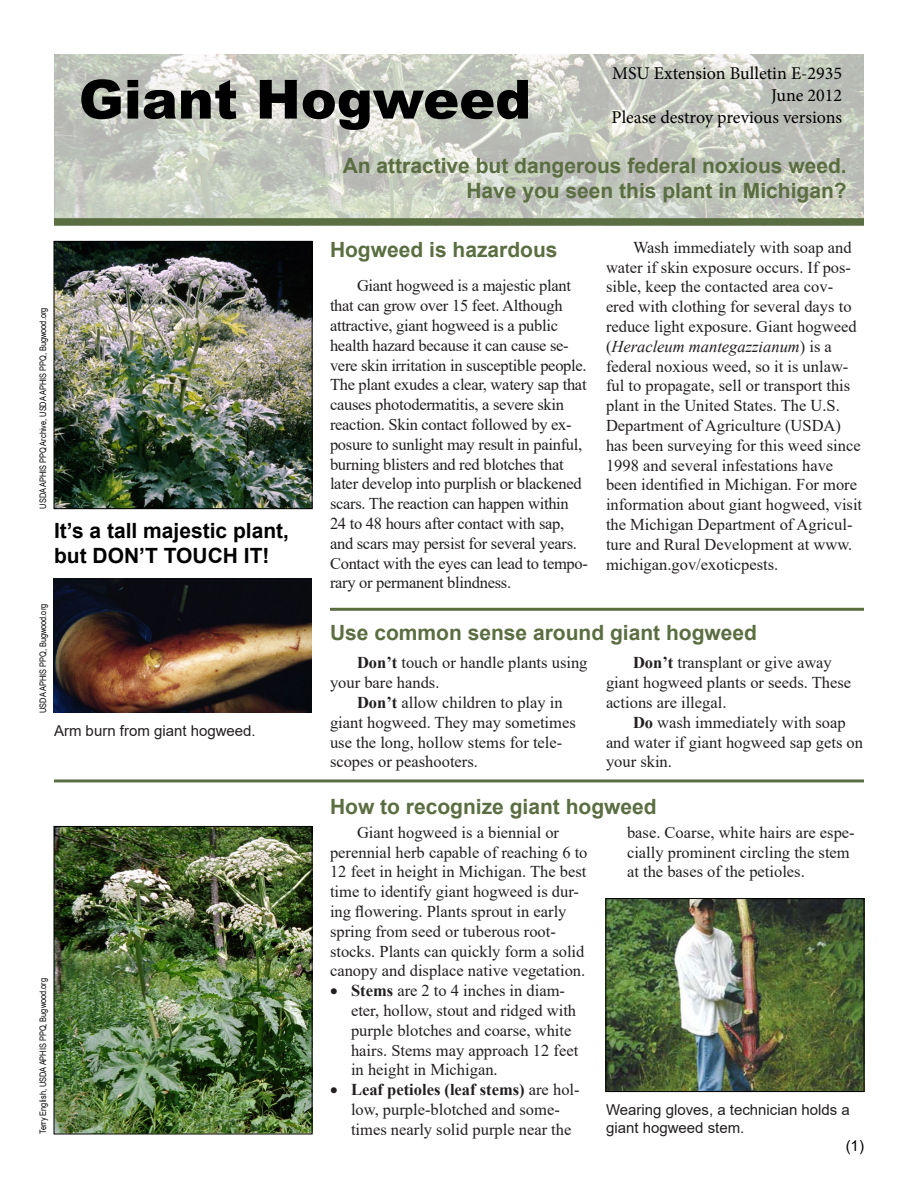
<style>
.page{position:relative;width:918px;height:1188px;background:#fff}
.page>*{position:absolute;margin:0;border:0;box-sizing:border-box;transform-origin:0 0}
.t1{font:900 54px "Arial";color:#000}
.subtitle-hogweed{font:700 21px/25.2px "Arial";color:#5a6e41;text-align:right}
.subtitle-hogweed-2{font:700 21px/25.2px "Arial";color:#000}
.t2{font:18px/21.6px "Minion Pro";color:#000;text-align:right}
.text-hogweed{font:16.5px/19.8px "Times New Roman";color:#231f20}
.caption-hogweed{font:15px/18px "Arial";color:#231f20}
.t3{font:15px "Arial";color:#000}
.Photo{font:9px "Arial Narrow";color:#000}
.s1{font-style:italic}
.s2{font-weight:700}
</style>
<div class="page">
<img style="left:54px;top:54px;width:810px;height:164px">
<div style="left:54px;top:218px;width:810px;height:8px;background:#5a6e41"></div>
<img style="left:56px;top:243px;width:254px;height:264px">
<div style="left:54px;top:241px;width:258px;height:268px;border:1px solid #000"></div>
<img style="left:54px;top:579px;width:258px;height:133px">
<img style="left:56px;top:828px;width:254px;height:304px">
<div style="left:54px;top:826px;width:258px;height:308px;border:1px solid #000"></div>
<img style="left:608px;top:900px;width:254px;height:190px">
<div style="left:606px;top:898px;width:258px;height:194px;border:1px solid #000"></div>
<hr style="left:330px;top:608px;width:534px;height:3px;background:#5a6e41">
<hr style="left:54px;top:779px;width:810px;height:3px;background:#5a6e41">
<p class="t1" style="left:79px;top:60px;width:454px">Giant Hogweed</p>
<p class="t2" style="left:612px;top:63px;width:232px">MSU Extension Bulletin E-2935<br>June 2012<br>Please destroy previous versions</p>
<p class="Photo" style="left:36px;top:509px;width:203px;rotate:-90deg">USDA APHIS PPQ Archive, USDA APHIS PPQ, Bugwood.org</p>
<p class="subtitle-hogweed-2" style="left:54px;top:518px;width:236px">It’s a tall majestic plant, but DON’T TOUCH IT!</p>
<p class="Photo" style="left:36px;top:713px;width:111px;rotate:-90deg">USDA APHIS PPQ, Bugwood.org</p>
<p class="caption-hogweed" style="left:54px;top:722px;width:203px">Arm burn from giant hogweed.</p>
<p class="Photo" style="left:36px;top:1134px;width:157px;rotate:-90deg">Terry English, USDA APHIS PPQ, Bugwood.org</p>
<p class="subtitle-hogweed" style="left:343px;top:153px;width:506px">An attractive but dangerous federal noxious weed.<br>Have you seen this plant in Michigan?</p>
<p class="subtitle-hogweed" style="left:330px;top:237px;width:229px">Hogweed is hazardous</p>
<p class="text-hogweed" style="left:330px;top:275px;width:259px;text-indent:27px">Giant hogweed is a majestic plant that can grow over 15 feet. Although attractive, giant hogweed is a public health hazard because it can cause se&shy;vere skin irritation in susceptible people.<br>The plant exudes a clear, watery sap that causes photodermatitis, a severe skin reaction. Skin contact followed by ex&shy;posure to sunlight may result in painful, burning blisters and red blotches that later develop into purplish or blackened scars. The reaction can happen within 24 to 48 hours after contact with sap, and scars may persist for several years.<br>Contact with the eyes can lead to tempo&shy;rary or permanent blindness.</p>
<p class="text-hogweed" style="left:606px;top:237px;width:258px;text-indent:27px">Wash immediately with soap and water if skin exposure occurs. If pos&shy;sible, keep the contacted area cov&shy;ered with clothing for several days to reduce light exposure. Giant hogweed (<span class="s1">Heracleum mantegazzianum</span>) is a federal noxious weed, so it is unlaw&shy;ful to propagate, sell or transport this plant in the United States. The U.S.<br>Department of Agriculture (USDA) has been surveying for this weed since 1998 and several infestations have been identified in Michigan. For more information about giant hogweed, visit the Michigan Department of Agricul&shy;ture and Rural Development at www. michigan.gov/exoticpests.</p>
<p class="subtitle-hogweed" style="left:330px;top:620px;width:429px">Use common sense around giant hogweed</p>
<p class="text-hogweed" style="left:330px;top:652px;width:259px;text-indent:27px"><span class="s2">Don’t</span> touch or handle plants using your bare hands.</p>
<p class="text-hogweed" style="left:330px;top:692px;width:247px;text-indent:27px"><span class="s2">Don’t</span> allow children to play in giant hogweed. They may sometimes use the long, hollow stems for tele&shy;scopes or peashooters.</p>
<p class="text-hogweed" style="left:606px;top:652px;width:247px;text-indent:27px"><span class="s2">Don’t</span> transplant or give away giant hogweed plants or seeds. These actions are illegal.</p>
<p class="text-hogweed" style="left:606px;top:712px;width:259px;text-indent:27px"><span class="s2">Do</span> wash immediately with soap and water if giant hogweed sap gets on your skin.</p>
<p class="subtitle-hogweed" style="left:330px;top:794px;width:328px">How to recognize giant hogweed</p>
<p class="text-hogweed" style="left:330px;top:822px;width:259px;text-indent:27px">Giant hogweed is a biennial or perennial herb capable of reaching 6 to 12 feet in height in Michigan. The best time to identify giant hogweed is dur&shy;ing flowering. Plants sprout in early spring from seed or tuberous root&shy;stocks. Plants can quickly form a solid canopy and displace native vegetation.</p>
<p class="text-hogweed" style="left:351px;top:980px;width:229px;text-indent:-21px">• <span class="s2">Stems</span> are 2 to 4 inches in diam&shy;eter, hollow, stout and ridged with purple blotches and coarse, white hairs. Stems may approach 12 feet in height in Michigan.</p>
<p class="text-hogweed" style="left:330px;top:1079px;width:251px;text-align:center">• <span class="s2">Leaf petioles (leaf stems)</span> are hol&shy;low, purple-blotched and some-</p>
<p class="text-hogweed" style="left:627px;top:822px;width:229px">base. Coarse, white hairs are espe&shy;cially prominent circling the stem at the bases of the petioles.</p>
<p class="caption-hogweed" style="left:606px;top:1100px;width:246px">Wearing gloves, a technician holds a giant hogweed stem.</p>
<p class="text-hogweed" style="left:351px;top:1119px;width:222px">times nearly solid purple near the</p>
<p class="t3" style="left:846px;top:1136px;width:20px">(1)</p>
</div>
